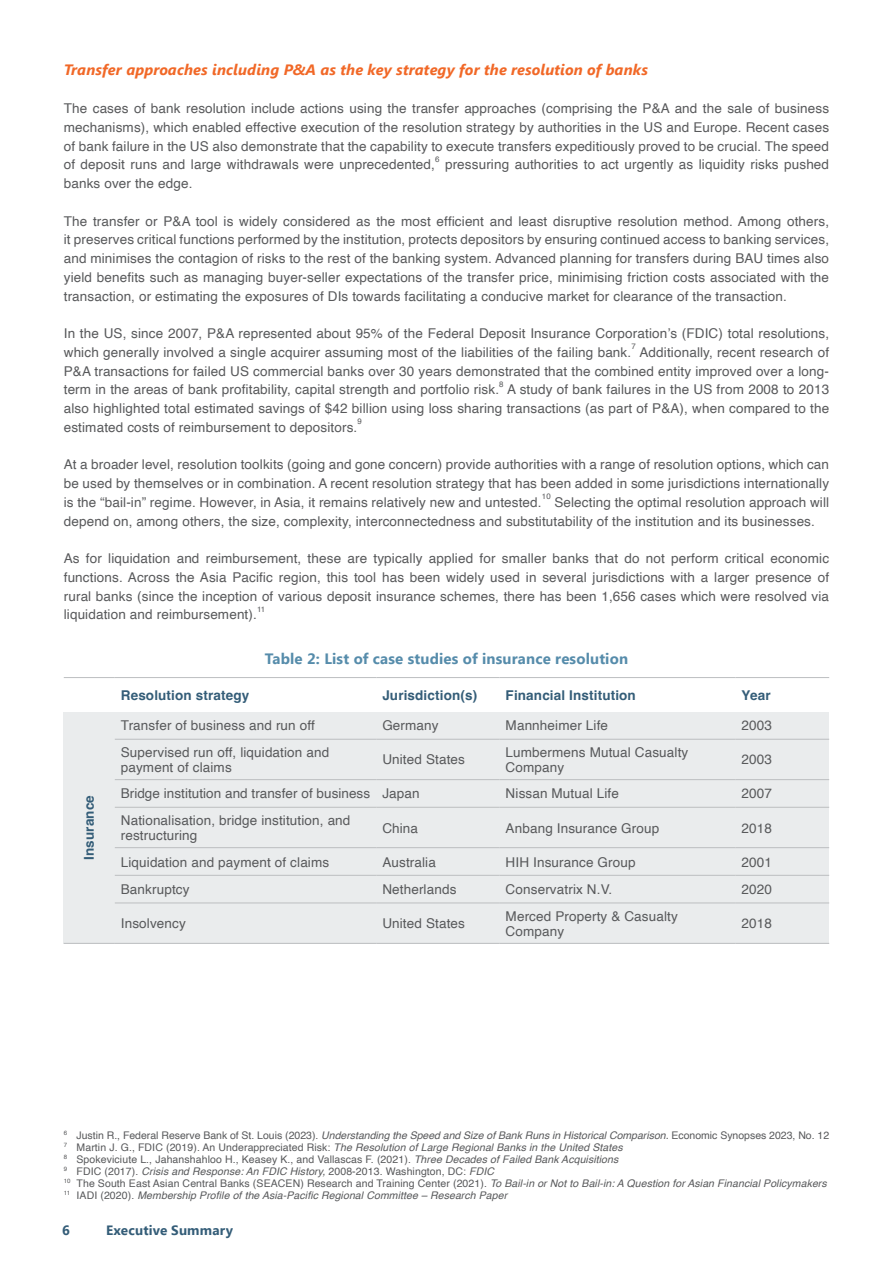
<style>
.page{position:relative;width:893px;height:1263px;background:#fff}
.page>*{position:absolute;margin:0;border:0;box-sizing:border-box;transform-origin:0 0}
.t1{font:italic 700 15px "Segoe UI";letter-spacing:.01em;color:#f16827}
.t2{font:700 15px "Segoe UI";letter-spacing:.01em;color:#568cab}
.t3{font:13.5px/18.8px "Helvetica";letter-spacing:.01em;color:#58595b;text-align:justify}
.t4{font:700 13.5px "Helvetica";letter-spacing:.01em;color:#345d78}
.t5{font:700 13.5px "Segoe UI";letter-spacing:.01em;color:#345d78}
.t6{font:italic 10.5px/12px "Helvetica";letter-spacing:.01em;color:#58595b}
.t7{font:7.8px "Helvetica";color:#58595b}
.s1{font-style:normal}
</style>
<div class="page">
<div style="left:64px;top:712px;width:765px;height:231px;background:#eaeced"></div>
<hr style="left:64px;top:677px;width:51px;height:1px;background:#bcbec0">
<hr style="left:115px;top:677px;width:261px;height:1px;background:#bcbec0">
<hr style="left:376px;top:677px;width:124px;height:1px;background:#bcbec0">
<hr style="left:500px;top:677px;width:236px;height:1px;background:#bcbec0">
<hr style="left:736px;top:677px;width:93px;height:1px;background:#bcbec0">
<hr style="left:115px;top:739px;width:261px;height:1px;background:#bcbec0">
<hr style="left:376px;top:739px;width:124px;height:1px;background:#bcbec0">
<hr style="left:500px;top:739px;width:236px;height:1px;background:#bcbec0">
<hr style="left:736px;top:739px;width:93px;height:1px;background:#bcbec0">
<hr style="left:115px;top:779px;width:261px;height:1px;background:#bcbec0">
<hr style="left:376px;top:779px;width:124px;height:1px;background:#bcbec0">
<hr style="left:500px;top:779px;width:236px;height:1px;background:#bcbec0">
<hr style="left:736px;top:779px;width:93px;height:1px;background:#bcbec0">
<hr style="left:115px;top:807px;width:261px;height:1px;background:#bcbec0">
<hr style="left:376px;top:807px;width:124px;height:1px;background:#bcbec0">
<hr style="left:500px;top:807px;width:236px;height:1px;background:#bcbec0">
<hr style="left:736px;top:807px;width:93px;height:1px;background:#bcbec0">
<hr style="left:115px;top:847px;width:261px;height:1px;background:#bcbec0">
<hr style="left:376px;top:847px;width:124px;height:1px;background:#bcbec0">
<hr style="left:500px;top:847px;width:236px;height:1px;background:#bcbec0">
<hr style="left:736px;top:847px;width:93px;height:1px;background:#bcbec0">
<hr style="left:115px;top:875px;width:261px;height:1px;background:#bcbec0">
<hr style="left:376px;top:875px;width:124px;height:1px;background:#bcbec0">
<hr style="left:500px;top:875px;width:236px;height:1px;background:#bcbec0">
<hr style="left:736px;top:875px;width:93px;height:1px;background:#bcbec0">
<hr style="left:115px;top:903px;width:261px;height:1px;background:#bcbec0">
<hr style="left:376px;top:903px;width:124px;height:1px;background:#bcbec0">
<hr style="left:500px;top:903px;width:236px;height:1px;background:#bcbec0">
<hr style="left:736px;top:903px;width:93px;height:1px;background:#bcbec0">
<hr style="left:64px;top:943px;width:51px;height:1px;background:#bcbec0">
<hr style="left:115px;top:943px;width:261px;height:1px;background:#bcbec0">
<hr style="left:376px;top:943px;width:124px;height:1px;background:#bcbec0">
<hr style="left:500px;top:943px;width:236px;height:1px;background:#bcbec0">
<hr style="left:736px;top:943px;width:93px;height:1px;background:#bcbec0">
<p class="t1" style="left:64px;top:61px;width:586px">Transfer approaches including P&amp;A as the key strategy for the resolution of banks</p>
<p class="t3" style="left:64px;top:99px;width:767px">The cases of bank resolution include actions using the transfer approaches (comprising the P&amp;A and the sale of business mechanisms), which enabled effective execution of the resolution strategy by authorities in the US and Europe. Recent cases of bank failure in the US also demonstrate that the capability to execute transfers expeditiously proved to be crucial. The speed of deposit runs and large withdrawals were unprecedented,</p>
<p class="t7" style="left:435px;top:153px;width:6px">6</p>
<p class="t3" style="left:445px;top:156px;width:386px">pressuring authorities to act urgently as liquidity risks pushed</p>
<p class="t3" style="left:64px;top:174px;width:130px">banks over the edge.</p>
<p class="t3" style="left:64px;top:212px;width:767px">The transfer or P&amp;A tool is widely considered as the most efficient and least disruptive resolution method. Among others, it preserves critical functions performed by the institution, protects depositors by ensuring continued access to banking services, and minimises the contagion of risks to the rest of the banking system. Advanced planning for transfers during BAU times also yield benefits such as managing buyer-seller expectations of the transfer price, minimising friction costs associated with the transaction, or estimating the exposures of DIs towards facilitating a conducive market for clearance of the transaction.</p>
<p class="t3" style="left:64px;top:324px;width:767px">In the US, since 2007, P&amp;A represented about 95% of the Federal Deposit Insurance Corporation’s (FDIC) total resolutions, which generally involved a single acquirer assuming most of the liabilities of the failing bank.</p>
<p class="t7" style="left:631px;top:341px;width:6px">7</p>
<p class="t3" style="left:64px;top:343px;width:767px;text-indent:576px">Additionally, recent research of P&amp;A transactions for failed US commercial banks over 30 years demonstrated that the combined entity improved over a long&shy;term in the areas of bank profitability, capital strength and portfolio risk.</p>
<p class="t7" style="left:499px;top:378px;width:6px">8</p>
<p class="t3" style="left:64px;top:381px;width:767px;text-indent:443px">A study of bank failures in the US from 2008 to 2013 also highlighted total estimated savings of $42 billion using loss sharing transactions (as part of P&amp;A), when compared to the estimated costs of reimbursement to depositors.</p>
<p class="t7" style="left:358px;top:416px;width:6px">9</p>
<p class="t3" style="left:64px;top:456px;width:767px">At a broader level, resolution toolkits (going and gone concern) provide authorities with a range of resolution options, which can be used by themselves or in combination. A recent resolution strategy that has been added in some jurisdictions internationally is the “bail-in” regime. However, in Asia, it remains relatively new and untested.</p>
<p class="t7" style="left:542px;top:491px;width:10px">10</p>
<p class="t3" style="left:64px;top:493px;width:767px;text-indent:491px">Selecting the optimal resolution approach will depend on, among others, the size, complexity, interconnectedness and substitutability of the institution and its businesses.</p>
<p class="t3" style="left:64px;top:549px;width:767px">As for liquidation and reimbursement, these are typically applied for smaller banks that do not perform critical economic functions. Across the Asia Pacific region, this tool has been widely used in several jurisdictions with a larger presence of rural banks (since the inception of various deposit insurance schemes, there has been 1,656 cases which were resolved via liquidation and reimbursement).</p>
<p class="t7" style="left:257px;top:603px;width:10px">11</p>
<p class="t4" style="left:81px;top:860px;width:66px;rotate:-90deg">Insurance</p>
<p class="t2" style="left:265px;top:650px;width:365px">Table 2: List of case studies of insurance resolution</p>
<p class="t4" style="left:121px;top:687px;width:130px">Resolution strategy</p>
<p class="t4" style="left:382px;top:687px;width:96px">Jurisdiction(s)</p>
<p class="t4" style="left:506px;top:687px;width:132px">Financial Institution</p>
<p class="t4" style="left:742px;top:687px;width:30px">Year</p>
<p class="t3" style="left:121px;top:717px;width:196px">Transfer of business and run off</p>
<p class="t3" style="left:382px;top:717px;width:58px">Germany</p>
<p class="t3" style="left:506px;top:717px;width:104px">Mannheimer Life</p>
<p class="t3" style="left:742px;top:717px;width:32px">2003</p>
<p class="t3" style="left:121px;top:745px;width:210px;line-height:15px">Supervised run off, liquidation and payment of claims</p>
<p class="t3" style="left:382px;top:751px;width:84px">United States</p>
<p class="t3" style="left:506px;top:745px;width:184px;line-height:15px">Lumbermens Mutual Casualty<br>Company</p>
<p class="t3" style="left:742px;top:751px;width:32px">2003</p>
<p class="t3" style="left:121px;top:785px;width:300px">Bridge institution and transfer of business Japan</p>
<p class="t3" style="left:506px;top:785px;width:115px">Nissan Mutual Life</p>
<p class="t3" style="left:742px;top:785px;width:32px">2007</p>
<p class="t3" style="left:121px;top:813px;width:231px;line-height:15px">Nationalisation, bridge institution, and restructuring</p>
<p class="t3" style="left:382px;top:819px;width:37px">China</p>
<p class="t3" style="left:506px;top:819px;width:155px">Anbang Insurance Group</p>
<p class="t3" style="left:742px;top:819px;width:32px">2018</p>
<p class="t3" style="left:121px;top:853px;width:210px">Liquidation and payment of claims</p>
<p class="t3" style="left:382px;top:853px;width:55px">Australia</p>
<p class="t3" style="left:506px;top:853px;width:131px">HIH Insurance Group</p>
<p class="t3" style="left:742px;top:853px;width:32px">2001</p>
<p class="t3" style="left:121px;top:880px;width:70px">Bankruptcy</p>
<p class="t3" style="left:382px;top:880px;width:76px">Netherlands</p>
<p class="t3" style="left:506px;top:880px;width:108px">Conservatrix N.V.</p>
<p class="t3" style="left:742px;top:880px;width:32px">2020</p>
<p class="t3" style="left:121px;top:914px;width:66px">Insolvency</p>
<p class="t3" style="left:382px;top:914px;width:84px">United States</p>
<p class="t3" style="left:506px;top:909px;width:174px;line-height:15px">Merced Property &amp; Casualty<br>Company</p>
<p class="t3" style="left:742px;top:914px;width:32px">2018</p>
<p class="t6" style="left:64px;top:1129px;width:767px"><sup>6</sup> <span class="s1">Justin R., Federal Reserve Bank of St. Louis (2023).</span> Understanding the Speed and Size of Bank Runs in Historical Comparison. <span class="s1">Economic Synopses 2023, No. 12<br></span><sup>7</sup> <span class="s1">Martin J. G., FDIC (2019). An Underappreciated Risk:</span> The Resolution of Large Regional Banks in the United States<br><sup>8</sup> <span class="s1">Spokeviciute L., Jahanshahloo H., Keasey K., and Vallascas F. (2021).</span> Three Decades of Failed Bank Acquisitions<br><sup>9</sup> <span class="s1">FDIC (2017).</span> Crisis and Response: An FDIC History, <span class="s1">2008-2013. Washington, DC:</span> FDIC<br><sup>10</sup> <span class="s1">The South East Asian Central Banks (SEACEN) Research and Training Center (2021).</span> To Bail-in or Not to Bail-in: A Question for Asian Financial Policymakers <sup>11</sup> <span class="s1">IADI (2020).</span> Membership Profile of the Asia-Pacific Regional Committee – Research Paper</p>
<p class="t5" style="left:62px;top:1222px;width:9px">6</p>
<p class="t5" style="left:106px;top:1222px;width:128px">Executive Summary</p>
</div>
